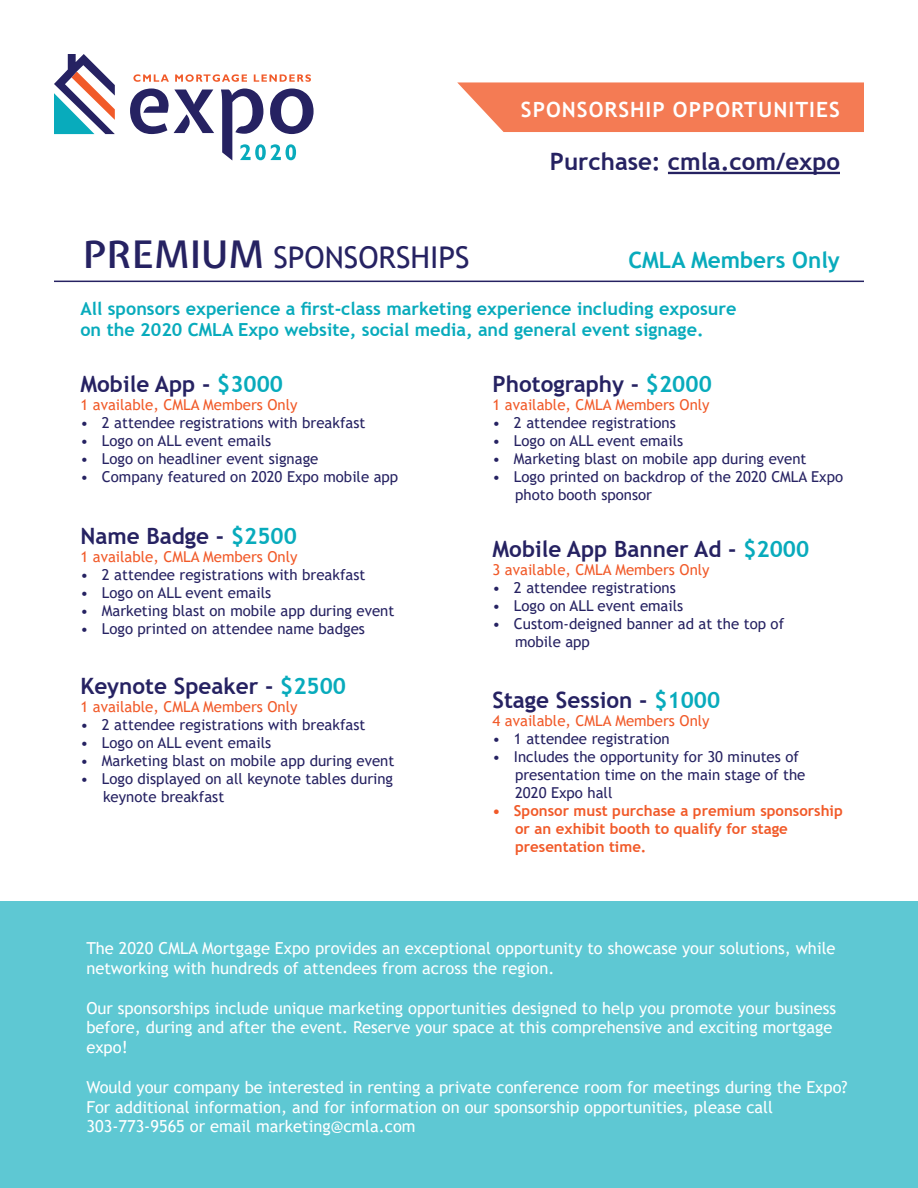
<style>
.page{position:relative;width:918px;height:1188px;background:#fff}
.page>*{position:absolute;margin:0;border:0;box-sizing:border-box;transform-origin:0 0}
.t1{font:30px "Trebuchet MS";color:#262262}
.t2{font:700 24px "Trebuchet MS";color:#262262}
.t3{font:700 22.5px "Trebuchet MS";color:#262262}
.t4{font:700 22.5px "Trebuchet MS";color:#08abbc}
.t5{font:700 21px "Trebuchet MS";letter-spacing:.05em;color:#fff}
.t6{font:700 18px/21px "Trebuchet MS";color:#08abbc}
.t7{font:16.5px/19.8px "Trebuchet MS";color:#fff}
.t8{font:15px/18px "Trebuchet MS";color:#262262}
.t9{font:15px "Trebuchet MS";color:#f15a29}
.t10{font:700 15px/18px "Trebuchet MS";color:#f15a29}
.s1{font-family:"Expletus Sans";font-weight:600;font-size:37.5px}
.s2{color:#08abbc}
</style>
<div class="page">
<svg style="left:133px;top:74px;width:36px;height:8px"></svg>
<svg style="left:175px;top:74px;width:72px;height:8px"></svg>
<svg style="left:254px;top:74px;width:57px;height:8px"></svg>
<svg style="left:130px;top:89px;width:84px;height:45px"></svg>
<svg style="left:221px;top:89px;width:93px;height:72px"></svg>
<svg style="left:54px;top:54px;width:61px;height:80px"></svg>
<svg style="left:457px;top:82px;width:407px;height:50px;background:#f4835f"></svg>
<hr style="left:54px;top:281px;width:810px;height:1px;background:#262262">
<div style="left:0;top:902px;width:918px;height:286px;background:#5ec8d3"></div>
<hr style="left:668px;top:172px;width:172px;height:2px;background:#262262">
<h3 class="t5" style="left:521px;top:96px;width:321px">SPONSORSHIP OPPORTUNITIES</h3>
<h2 class="t2" style="left:550px;top:146px;width:292px">Purchase: cmla.com/expo</h2>
<h1 class="t1" style="left:83px;top:238px;width:388px"><span class="s1">PREMIUM</span> SPONSORSHIPS</h1>
<h3 class="t4" style="left:628px;top:246px;width:213px">CMLA Members Only</h3>
<p class="t6" style="left:80px;top:298px;width:657px">All sponsors experience a first-class marketing experience including exposure on the 2020 CMLA Expo website, social media, and general event signage.</p>
<h3 class="t3" style="left:80px;top:370px;width:204px">Mobile App - <span class="s2">$3000</span></h3>
<p class="t9" style="left:80px;top:395px;width:219px">1 available, CMLA Members Only</p>
<p class="t8" style="left:80px;top:414px;width:287px">• 2 attendee registrations with breakfast</p>
<p class="t8" style="left:80px;top:432px;width:192px">• Logo on ALL event emails</p>
<p class="t8" style="left:80px;top:450px;width:239px">• Logo on headliner event signage</p>
<p class="t8" style="left:80px;top:468px;width:319px">• Company featured on 2020 Expo mobile app</p>
<h3 class="t3" style="left:80px;top:522px;width:218px">Name Badge - <span class="s2">$2500</span></h3>
<p class="t9" style="left:80px;top:547px;width:219px">1 available, CMLA Members Only</p>
<p class="t8" style="left:80px;top:565px;width:287px">• 2 attendee registrations with breakfast</p>
<p class="t8" style="left:80px;top:583px;width:192px">• Logo on ALL event emails</p>
<p class="t8" style="left:80px;top:601px;width:315px">• Marketing blast on mobile app during event</p>
<p class="t8" style="left:80px;top:619px;width:286px">• Logo printed on attendee name badges</p>
<h3 class="t3" style="left:80px;top:672px;width:267px">Keynote Speaker - <span class="s2">$2500</span></h3>
<p class="t9" style="left:80px;top:697px;width:219px">1 available, CMLA Members Only</p>
<p class="t8" style="left:80px;top:716px;width:287px">• 2 attendee registrations with breakfast</p>
<p class="t8" style="left:80px;top:734px;width:192px">• Logo on ALL event emails</p>
<p class="t8" style="left:80px;top:752px;width:315px">• Marketing blast on mobile app during event</p>
<p class="t8" style="left:103px;top:770px;width:292px;text-indent:-23px">• Logo displayed on all keynote tables during keynote breakfast</p>
<h3 class="t3" style="left:493px;top:370px;width:221px">Photography - <span class="s2">$2000</span></h3>
<p class="t9" style="left:493px;top:395px;width:219px">1 available, CMLA Members Only</p>
<p class="t8" style="left:493px;top:414px;width:185px">• 2 attendee registrations</p>
<p class="t8" style="left:493px;top:432px;width:192px">• Logo on ALL event emails</p>
<p class="t8" style="left:493px;top:450px;width:315px">• Marketing blast on mobile app during event</p>
<p class="t8" style="left:515px;top:468px;width:330px;text-indent:-23px">• Logo printed on backdrop of the 2020 CMLA Expo photo booth sponsor</p>
<h3 class="t3" style="left:493px;top:535px;width:318px">Mobile App Banner Ad - <span class="s2">$2000</span></h3>
<p class="t9" style="left:493px;top:561px;width:219px">3 available, CMLA Members Only</p>
<p class="t8" style="left:493px;top:579px;width:185px">• 2 attendee registrations</p>
<p class="t8" style="left:493px;top:597px;width:192px">• Logo on ALL event emails</p>
<p class="t8" style="left:515px;top:615px;width:271px;text-indent:-23px">• Custom-deigned banner ad at the top of mobile app</p>
<h3 class="t3" style="left:493px;top:686px;width:229px">Stage Session - <span class="s2">$1000</span></h3>
<p class="t9" style="left:493px;top:712px;width:219px">4 available, CMLA Members Only</p>
<p class="t8" style="left:493px;top:730px;width:179px">• 1 attendee registration</p>
<p class="t8" style="left:515px;top:748px;width:292px;text-indent:-23px">• Includes the opportunity for 30 minutes of presentation time on the main stage of the<br>2020 Expo hall</p>
<p class="t10" style="left:515px;top:802px;width:329px;text-indent:-23px">• Sponsor must purchase a premium sponsorship or an exhibit booth to qualify for stage presentation time.</p>
<p class="t7" style="left:86px;top:938px;width:751px">The 2020 CMLA Mortgage Expo provides an exceptional opportunity to showcase your solutions, while networking with hundreds of attendees from across the region.</p>
<p class="t7" style="left:86px;top:998px;width:751px">Our sponsorships include unique marketing opportunities designed to help you promote your business before, during and after the event. Reserve your space at this comprehensive and exciting mortgage expo!</p>
<p class="t7" style="left:86px;top:1077px;width:763px">Would your company be interested in renting a private conference room for meetings during the Expo?<br>For additional information, and for information on our sponsorship opportunities, please call<br>303-773-9565 or email marketing@cmla.com</p>
</div>
